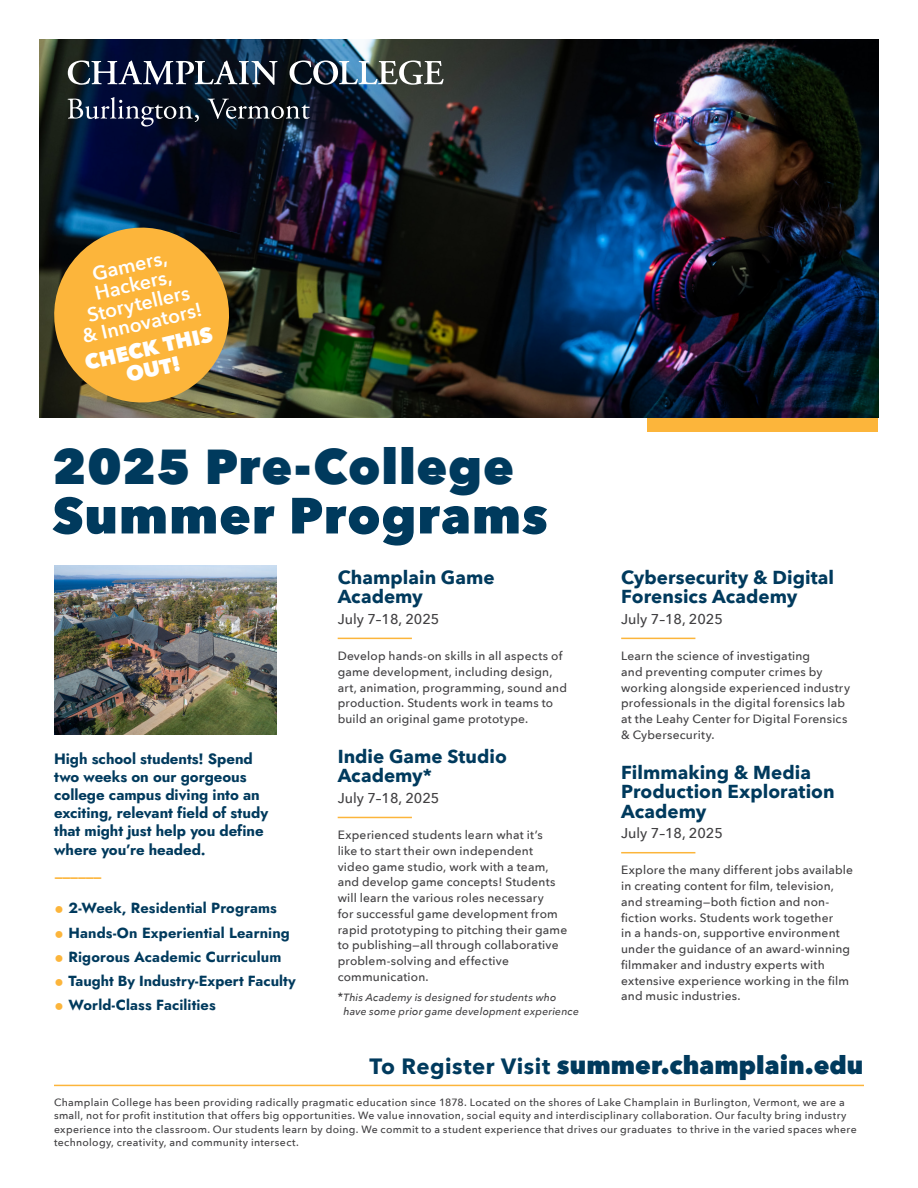
<style>
.page{position:relative;width:918px;height:1188px;background:#fff}
.page>*{position:absolute;margin:0;border:0;box-sizing:border-box;transform-origin:0 0}
.t1{font:800 50.4px "Avenir Next";letter-spacing:.02em;color:#003a5d}
.t2{font:800 48.9px "Avenir Next";letter-spacing:.015em;color:#003a5d}
.t3{font:800 24.9px "Avenir Next";letter-spacing:.005em;color:#003a5d}
.t4{font:800 21px/21px "Avenir Next";color:#fff;text-align:center}
.t5{font:600 19.65px/19.6px "Avenir Next";color:#fff;text-align:center}
.t6{font:700 18.75px/19.5px "Avenir Next";color:#003a5d}
.t7{font:15px/18px "Jost";color:#003a5d}
.t8{font:14.7px/24px "Jost";letter-spacing:.005em;color:#003a5d}
.t9{font:500 14.25px "Avenir Next";color:#414042}
.t10{font:500 12px/15.8px "Avenir Next";letter-spacing:.015em;color:#414042}
.t11{font:12px "Jost";color:#fcb53b}
.t12{font:500 10.5px/13.5px "Avenir Next";letter-spacing:.03em;color:#414042}
.t13{font:italic 500 10.5px/13.5px "Avenir Next";letter-spacing:.02em;color:#414042}
.s1{color:#fcb53b}
.s2{font-style:normal;font-size:12px}
.s3{font-weight:700;font-size:22.05px}
</style>
<div class="page">
<img style="left:40px;top:40px;width:838px;height:378px">
<svg style="left:68px;top:60px;width:210px;height:25px"></svg>
<svg style="left:290px;top:60px;width:154px;height:25px"></svg>
<svg style="left:68px;top:97px;width:131px;height:30px;background:#2c364e"></svg>
<svg style="left:208px;top:99px;width:102px;height:20px;background:#3b424a"></svg>
<svg style="left:46px;top:219px;width:192px;height:192px;background:#b48a39"></svg>
<img style="left:54px;top:565px;width:222px;height:170px">
<hr style="left:338px;top:638px;width:74px;height:1px;background:#fcb53b">
<hr style="left:338px;top:817px;width:74px;height:1px;background:#fcb53b">
<hr style="left:621px;top:638px;width:74px;height:1px;background:#fcb53b">
<hr style="left:621px;top:852px;width:74px;height:1px;background:#fcb53b">
<hr style="left:54px;top:1085px;width:810px;height:1px;background:#fcb53b">
<div style="left:648px;top:418px;width:230px;height:14px;background:#fcb53b"></div>
<h3 class="t5" style="left:67px;top:269px;width:124px;rotate:-13deg">Gamers,<br>Hackers,<br>Storytellers &amp; Innovators!</h3>
<h3 class="t4" style="left:83px;top:353px;width:132px;rotate:-13deg">CHECK THIS<br>OUT!</h3>
<h2 class="t2" style="left:53px;top:436px;width:463px">2025 Pre-College</h2>
<h1 class="t1" style="left:53px;top:485px;width:497px">Summer Programs</h1>
<p class="t7" style="left:54px;top:749px;width:215px">High school students! Spend two weeks on our gorgeous college campus diving into an exciting, relevant field of study that might just help you define</p>
<p class="t7" style="left:54px;top:841px;width:153px">where you’re headed.</p>
<p class="t11" style="left:54px;top:869px;width:50px">––––––</p>
<p class="t8" style="left:54px;top:896px;width:243px"><span class="s1">⚫</span> 2-Week, Residential Programs<br><span class="s1">⚫</span> Hands-On Experiential Learning <span class="s1">⚫</span> Rigorous Academic Curriculum<br><span class="s1">⚫</span> Taught By Industry-Expert Faculty <span class="s1">⚫</span> World-Class Facilities</p>
<h3 class="t6" style="left:338px;top:567px;width:158px">Champlain Game<br>Academy</h3>
<p class="t9" style="left:338px;top:607px;width:103px">July 7–18, 2025</p>
<p class="t10" style="left:338px;top:648px;width:231px">Develop hands-on skills in all aspects of game development, including design, art, animation, programming, sound and production. Students work in teams to build an original game prototype.</p>
<h3 class="t6" style="left:338px;top:746px;width:171px">Indie Game Studio<br>Academy*</h3>
<p class="t9" style="left:338px;top:786px;width:103px">July 7–18, 2025</p>
<p class="t10" style="left:338px;top:827px;width:231px">Experienced students learn what it’s<br>like to start their own independent video game studio, work with a team, and develop game concepts! Students will learn the various roles necessary<br>for successful game development from rapid prototyping to pitching their game to publishing—all through collaborative problem-solving and effective communication.</p>
<p class="t13" style="left:343px;top:990px;width:237px;text-indent:-6px"><span class="s2">*</span>This Academy is designed for students who have some prior game development experience</p>
<h3 class="t6" style="left:621px;top:567px;width:215px">Cybersecurity &amp; Digital<br>Forensics Academy</h3>
<p class="t9" style="left:621px;top:607px;width:103px">July 7–18, 2025</p>
<p class="t10" style="left:621px;top:648px;width:230px">Learn the science of investigating<br>and preventing computer crimes by working alongside experienced industry professionals in the digital forensics lab at the Leahy Center for Digital Forensics &amp; Cybersecurity.</p>
<h3 class="t6" style="left:621px;top:762px;width:215px">Filmmaking &amp; Media<br>Production Exploration<br>Academy</h3>
<p class="t9" style="left:621px;top:821px;width:103px">July 7–18, 2025</p>
<p class="t10" style="left:621px;top:862px;width:233px">Explore the many different jobs available in creating content for film, television, and streaming—both fiction and non&shy;fiction works. Students work together<br>in a hands-on, supportive environment under the guidance of an award-winning filmmaker and industry experts with extensive experience working in the film and music industries.</p>
<h3 class="t3" style="left:370px;top:1050px;width:495px"><span class="s3">To Register Visit</span> summer.champlain.edu</h3>
<p class="t12" style="left:54px;top:1095px;width:804px">Champlain College has been providing radically pragmatic education since 1878. Located on the shores of Lake Champlain in Burlington, Vermont, we are a small, not for profit institution that offers big opportunities. We value innovation, social equity and interdisciplinary collaboration. Our faculty bring industry experience into the classroom. Our students learn by doing. We commit to a student experience that drives our graduates to thrive in the varied spaces where technology, creativity, and community intersect.</p>
</div>
